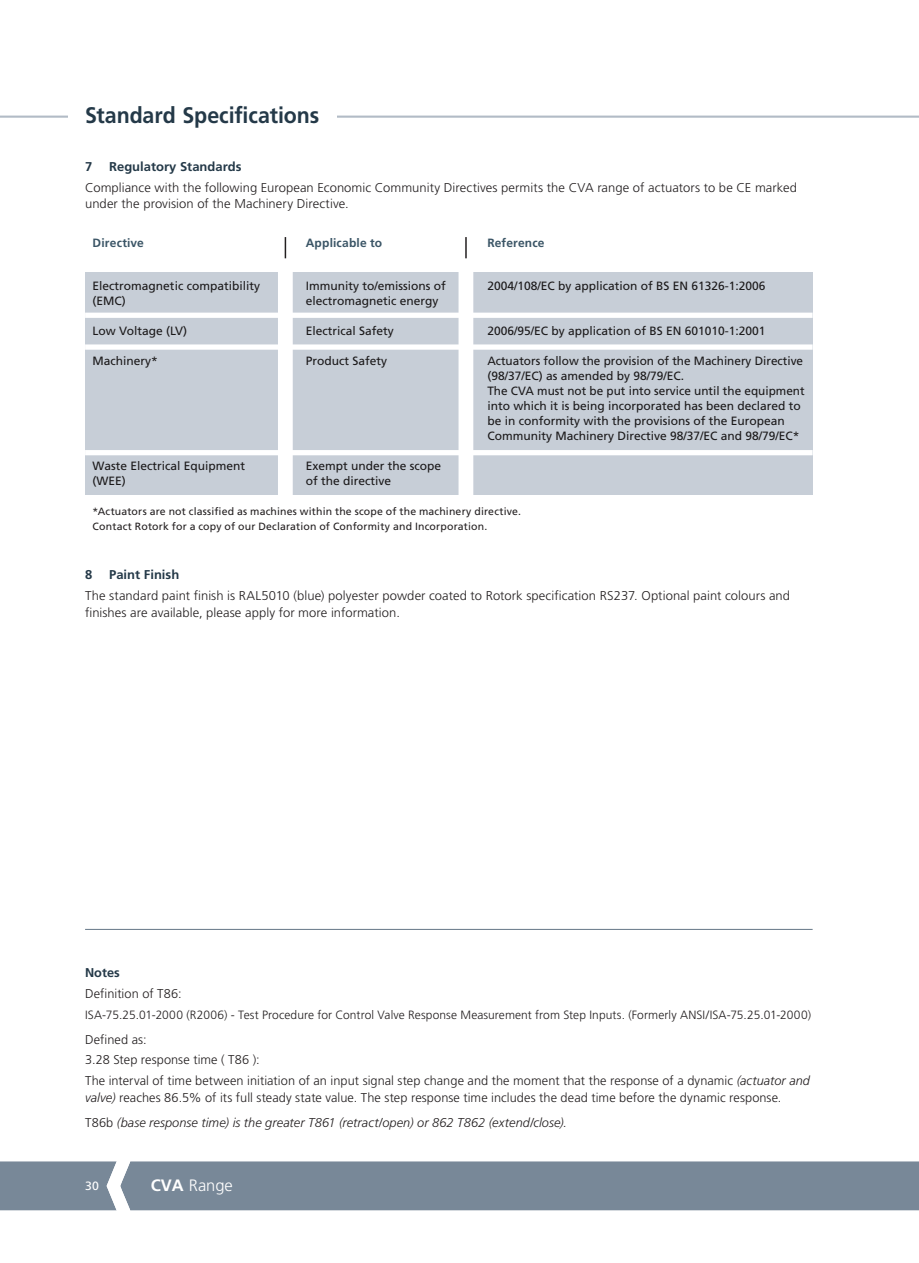
<style>
.page{position:relative;width:919px;height:1263px;background:#fff}
.page>*{position:absolute;margin:0;border:0;box-sizing:border-box;transform-origin:0 0}
.t1{font:700 22.5px "Frutiger LT Std";letter-spacing:-.005em;color:#243948;scale:.95 1}
.t2{font:300 16.5px "Frutiger LT Pro";color:#fff}
.t3{font:300 12.75px/16.5px "Frutiger LT Std";letter-spacing:.005em;color:#231f20}
.t4{font:700 12.75px "Frutiger LT Std";color:#243948}
.t5{font:12px/15px "Frutiger LT Std";color:#231f20}
.t6{font:300 12px "Frutiger LT Std";letter-spacing:.01em;color:#231f20}
.t7{font:700 12px "Frutiger LT Std";letter-spacing:.015em;color:#3b5566}
.t8{font:12px "Frutiger LT Std";color:#fff}
.t9{font:10.5px/15px "Frutiger LT Std";letter-spacing:.015em;color:#231f20}
.s1{font-style:italic}
.s2{font-weight:700}
</style>
<div class="page">
<div style="left:0;top:1161px;width:918px;height:49px;background:#788898"></div>
<hr style="left:0;top:116px;width:918px;height:2px;background:#b2bbc6">
<div style="left:68px;top:106px;width:268px;height:17px;background:#fff"></div>
<div style="left:85px;top:272px;width:727px;height:223px;background:#c7ced7"></div>
<div style="left:85px;top:313px;width:727px;height:5px;background:#fff"></div>
<div style="left:85px;top:344px;width:727px;height:6px;background:#fff"></div>
<div style="left:85px;top:450px;width:727px;height:5px;background:#fff"></div>
<hr style="left:284px;top:237px;width:2px;height:21px;background:#231f20">
<div style="left:278px;top:269px;width:15px;height:254px;background:#fff"></div>
<svg style="left:465px;top:237px;width:1px;height:21px"></svg>
<div style="left:458px;top:269px;width:15px;height:255px;background:#fff"></div>
<hr style="left:85px;top:929px;width:727px;height:1px;background:#647687">
<h1 class="t1" style="left:85px;top:102px;width:248px">Standard Specifications</h1>
<p class="t4" style="left:85px;top:159px;width:9px">7</p>
<p class="t4" style="left:109px;top:159px;width:134px">Regulatory Standards</p>
<p class="t3" style="left:85px;top:179px;width:713px">Compliance with the following European Economic Community Directives permits the CVA range of actuators to be CE marked under the provision of the Machinery Directive.</p>
<p class="t7" style="left:93px;top:236px;width:53px">Directive</p>
<p class="t7" style="left:306px;top:236px;width:78px">Applicable to</p>
<p class="t7" style="left:487px;top:236px;width:59px">Reference</p>
<p class="t5" style="left:93px;top:279px;width:169px">Electromagnetic compatibility</p>
<p class="t5" style="left:306px;top:279px;width:142px">Immunity to/emissions of</p>
<p class="t5" style="left:487px;top:279px;width:280px">2004/108/EC by application of BS EN 61326-1:2006</p>
<p class="t5" style="left:93px;top:294px;width:35px">(EMC)</p>
<p class="t5" style="left:306px;top:294px;width:134px">electromagnetic energy</p>
<p class="t5" style="left:93px;top:324px;width:96px">Low Voltage (LV)</p>
<p class="t5" style="left:306px;top:324px;width:90px">Electrical Safety</p>
<p class="t5" style="left:487px;top:324px;width:280px">2006/95/EC by application of BS EN 601010-1:2001</p>
<p class="t5" style="left:93px;top:354px;width:67px">Machinery*</p>
<p class="t5" style="left:306px;top:354px;width:83px">Product Safety</p>
<p class="t5" style="left:487px;top:354px;width:319px">Actuators follow the provision of the Machinery Directive (98/37/EC) as amended by 98/79/EC.<br>The CVA must not be put into service until the equipment into which it is being incorporated has been declared to be in conformity with the provisions of the European Community Machinery Directive 98/37/EC and 98/79/EC*</p>
<p class="t5" style="left:93px;top:459px;width:154px">Waste Electrical Equipment</p>
<p class="t5" style="left:306px;top:459px;width:137px">Exempt under the scope</p>
<p class="t5" style="left:93px;top:474px;width:35px">(WEE)</p>
<p class="t5" style="left:306px;top:474px;width:87px">of the directive</p>
<p class="t9" style="left:93px;top:504px;width:430px">*Actuators are not classified as machines within the scope of the machinery directive.<br>Contact Rotork for a copy of our Declaration of Conformity and Incorporation.</p>
<p class="t4" style="left:85px;top:567px;width:9px">8</p>
<p class="t4" style="left:109px;top:567px;width:72px">Paint Finish</p>
<p class="t3" style="left:85px;top:588px;width:706px">The standard paint finish is RAL5010 (blue) polyester powder coated to Rotork specification RS237. Optional paint colours and finishes are available, please apply for more information.</p>
<p class="t4" style="left:85px;top:965px;width:36px">Notes</p>
<p class="t3" style="left:85px;top:985px;width:98px">Definition of T86:</p>
<p class="t6" style="left:85px;top:1008px;width:727px">ISA-75.25.01-2000 (R2006) - Test Procedure for Control Valve Response Measurement from Step Inputs. (Formerly ANSI/ISA-75.25.01-2000)</p>
<p class="t3" style="left:85px;top:1029px;width:726px;line-height:20.7px">Defined as:<br>3.28 Step response time ( T86 ):<br>The interval of time between initiation of an input signal step change and the moment that the response of a dynamic <span class="s1">(actuator and</span></p>
<p class="t3" style="left:85px;top:1085px;width:697px;line-height:25px"><span class="s1">valve)</span> reaches 86.5% of its full steady state value. The step response time includes the dead time before the dynamic response.<br>T86b <span class="s1">(base response time) is the greater T861 (retract/open) or 862 T862 (extend/close).</span></p>
<p class="t8" style="left:85px;top:1179px;width:15px">30</p>
<p class="t2" style="left:151px;top:1176px;width:84px"><span class="s2">CVA</span> Range</p>
</div>
